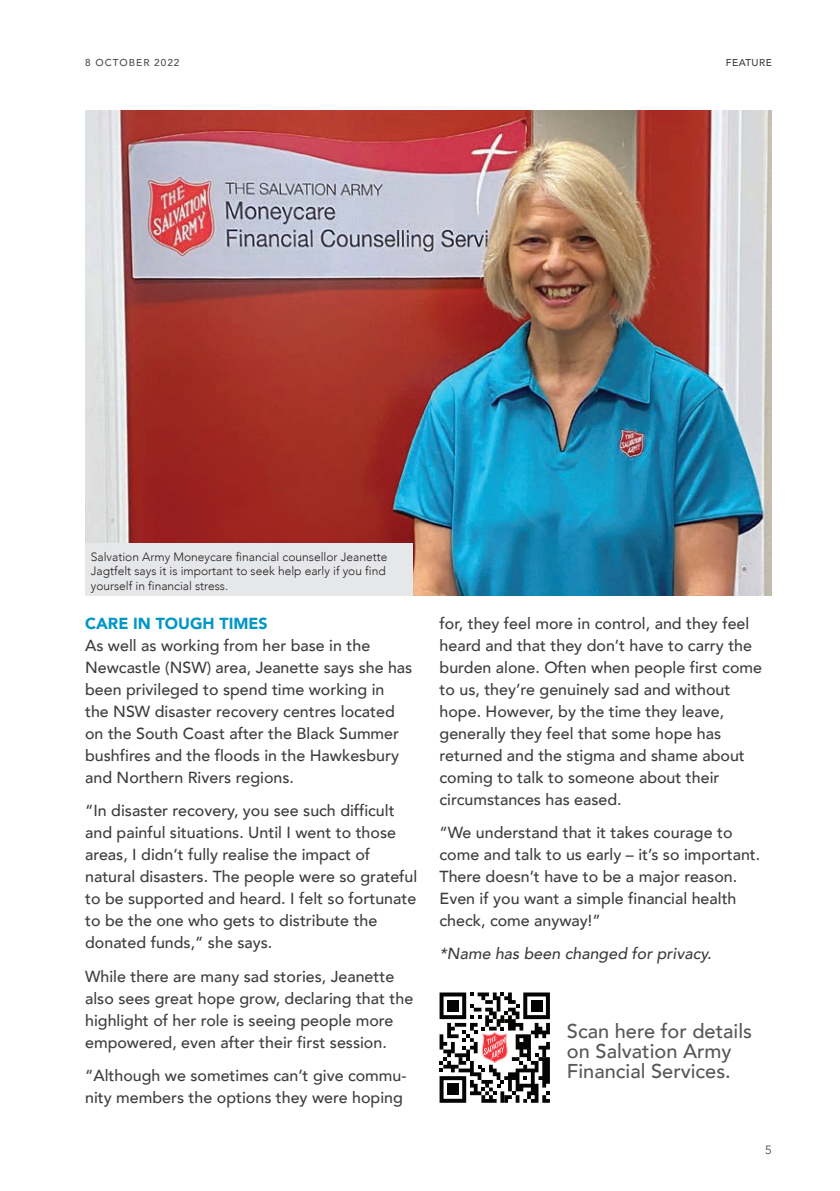
<style>
.page{position:relative;width:840px;height:1191px;background:#fff}
.page>*{position:absolute;margin:0;border:0;box-sizing:border-box;transform-origin:0 0}
.Salvos_Subhead_no_ba{font:500 20px/20px "Avenir";color:#57585a}
.Salvos_Body{font:500 16px/22px "Avenir";color:#3e3e3f}
.Writer_Info_at_the{font:italic 500 16px "Avenir";color:#3e3e3f}
.Intext_Subhead{font:900 16px "Avenir";color:#0297c6}
.Image_Caption{font:300 12px/14.4px "Avenir";color:#231f20}
.t1{font:12px "Avenir";color:#4b4c4d}
.t2{font:500 10px "Avenir";letter-spacing:.1em;color:#4b4c4d}
.Page_name_-_Right{font:500 10px "Avenir";letter-spacing:.05em;color:#3e3e3f}
</style>
<div class="page">
<svg style="left:439px;top:992px;width:110px;height:110px"></svg>
<div style="left:447px;top:1000px;width:11px;height:11px;background:#040503"></div>
<div style="left:530px;top:1000px;width:12px;height:11px;background:#040503"></div>
<div style="left:447px;top:1083px;width:11px;height:12px;background:#040503"></div>
<img style="left:85px;top:110px;width:686px;height:485px">
<div style="left:85px;top:543px;width:327px;height:52px;background:#e6e7e9"></div>
<p class="t2" style="left:85px;top:54px;width:28px">8 October</p>
<p class="t2" style="left:154px;top:54px;width:27px">2022</p>
<p class="Page_name_-_Right" style="left:725px;top:54px;width:47px">FEATURE</p>
<p class="Image_Caption" style="left:91px;top:550px;width:298px">Salvation Army Moneycare financial counsellor Jeanette<br>Jagtfelt says it is important to seek help early if you find yourself in financial stress.</p>
<p class="Intext_Subhead" style="left:85px;top:609px;width:184px">CARE IN TOUGH TIMES</p>
<p class="Salvos_Body" style="left:85px;top:633px;width:328px">As well as working from her base in the Newcastle (NSW) area, Jeanette says she has been privileged to spend time working in<br>the NSW disaster recovery centres located on the South Coast after the Black Summer bushfires and the floods in the Hawkesbury and Northern Rivers regions.</p>
<p class="Salvos_Body" style="left:85px;top:798px;width:333px">“In disaster recovery, you see such difficult and painful situations. Until I went to those areas, I didn’t fully realise the impact of natural disasters. The people were so grateful to be supported and heard. I felt so fortunate to be the one who gets to distribute the donated funds,” she says.</p>
<p class="Salvos_Body" style="left:85px;top:964px;width:329px">While there are many sad stories, Jeanette also sees great hope grow, declaring that the highlight of her role is seeing people more empowered, even after their first session.</p>
<p class="Salvos_Body" style="left:85px;top:1063px;width:323px">“Although we sometimes can’t give commu&shy;nity members the options they were hoping</p>
<p class="Salvos_Body" style="left:439px;top:611px;width:324px">for, they feel more in control, and they feel heard and that they don’t have to carry the burden alone. Often when people first come to us, they’re genuinely sad and without hope. However, by the time they leave, generally they feel that some hope has returned and the stigma and shame about coming to talk to someone about their circumstances has eased.</p>
<p class="Salvos_Body" style="left:439px;top:820px;width:322px">“We understand that it takes courage to come and talk to us early – it’s so important.<br>There doesn’t have to be a major reason.<br>Even if you want a simple financial health check, come anyway!”</p>
<p class="Writer_Info_at_the" style="left:439px;top:944px;width:273px">*Name has been changed for privacy.</p>
<p class="Salvos_Subhead_no_ba" style="left:566px;top:1019px;width:186px">Scan here for details on Salvation Army<br>Financial Services.</p>
<p class="t1" style="left:764px;top:1142px;width:8px">5</p>
</div>
